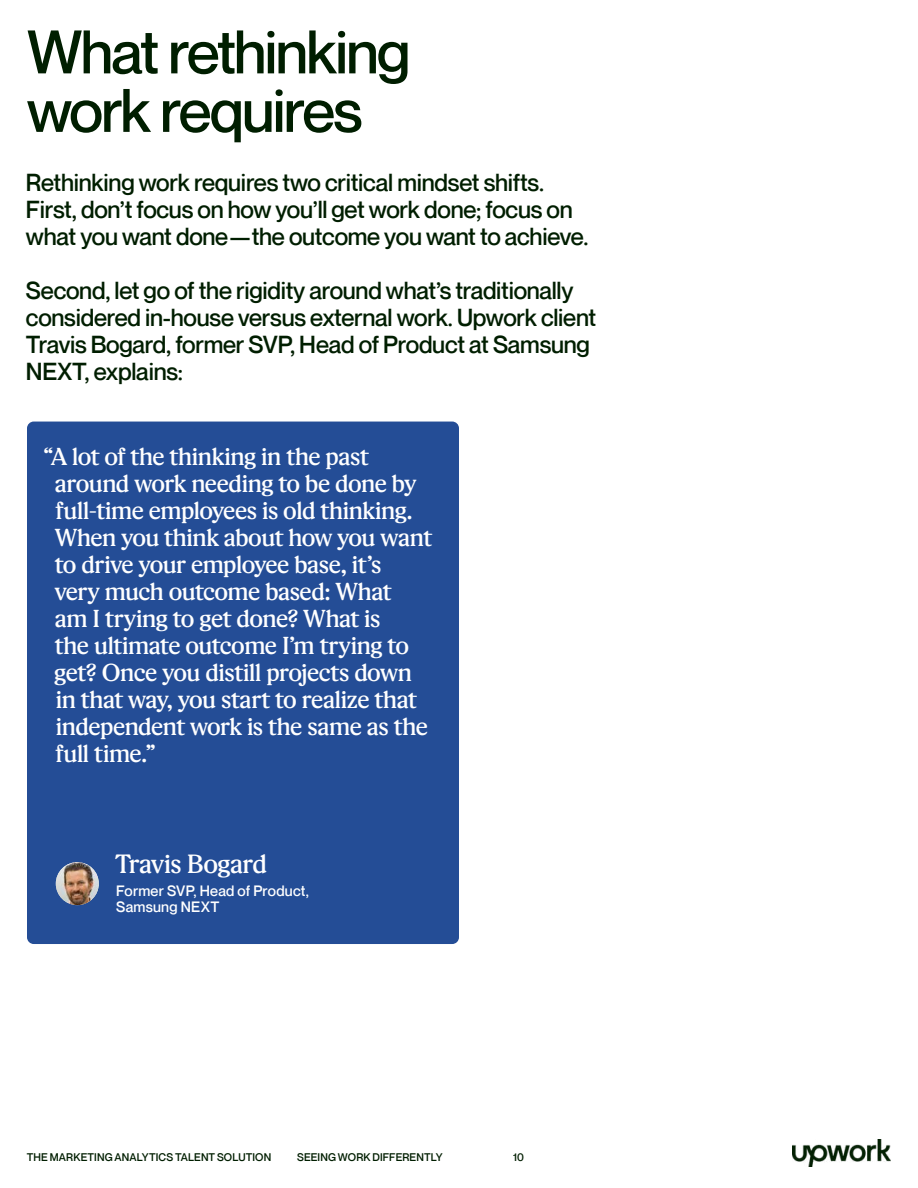
<style>
.page{position:relative;width:918px;height:1188px;background:#fff}
.page>*{position:absolute;margin:0;border:0;box-sizing:border-box;transform-origin:0 0}
.t1{font:500 60px/58.5px "Neue Montreal";letter-spacing:-.035em;color:#001e00}
.t2{font:25.8px "Upwork Rza";letter-spacing:-.05em;color:#fff}
.t3{font:24px/27px "Upwork Rza";letter-spacing:-.05em;color:#fff}
.t4{font:500 24px/27px "Neue Montreal";letter-spacing:-.01em;color:#001e00}
.t5{font:500 14.7px/16.5px "Neue Montreal";letter-spacing:.015em;color:#fff}
.t6{font:500 10.8px "Neue Montreal";letter-spacing:.01em;color:#001e00}
</style>
<div class="page">
<img style="left:792px;top:1139px;width:99px;height:28px">
<div style="left:27px;top:422px;width:432px;height:522px;background:#244d96;border-radius:7px"></div>
<img style="left:56px;top:862px;width:43px;height:43px;border-radius:22px">
<h1 class="t1" style="left:27px;top:23px;width:385px">What rethinking work requires</h1>
<p class="t4" style="left:26px;top:169px;width:564px">Rethinking work requires two critical mindset shifts.<br>First, don’t focus on how you’ll get work done; focus on what you want done—the outcome you want to achieve.</p>
<p class="t4" style="left:26px;top:277px;width:572px">Second, let go of the rigidity around what’s traditionally considered in-house versus external work. Upwork client Travis Bogard, former SVP, Head of Product at Samsung NEXT, explains:</p>
<p class="t3" style="left:54px;top:442px;width:380px;text-indent:-11px">“A lot of the thinking in the past around work needing to be done by full-time employees is old thinking.<br>When you think about how you want to drive your employee base, it’s very much outcome based: What<br>am I trying to get done? What is<br>the ultimate outcome I’m trying to get? Once you distill projects down in that way, you start to realize that independent work is the same as the full time.”</p>
<p class="t2" style="left:115px;top:846px;width:154px">Travis Bogard</p>
<p class="t5" style="left:116px;top:883px;width:194px">Former SVP, Head of Product,<br>Samsung NEXT</p>
<p class="t6" style="left:27px;top:1151px;width:246px">THE MARKETING ANALYTICS TALENT SOLUTION</p>
<p class="t6" style="left:297px;top:1151px;width:147px">SEEING WORK DIFFERENTLY</p>
<p class="t6" style="left:513px;top:1151px;width:12px">10</p>
</div>
